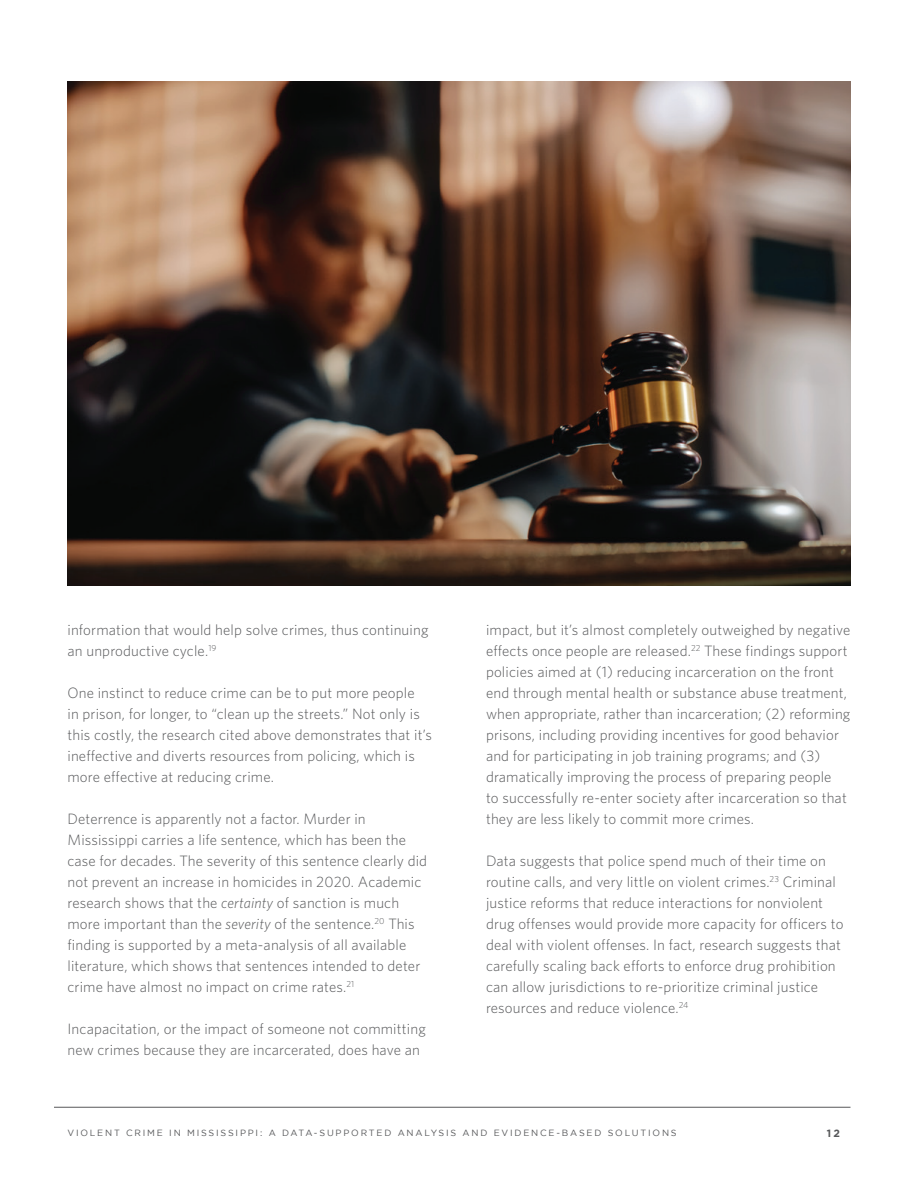
<style>
.page{position:relative;width:918px;height:1188px;background:#fff}
.page>*{position:absolute;margin:0;border:0;box-sizing:border-box;transform-origin:0 0}
.t1{font:300 15px/21px "Whitney";letter-spacing:.01em;color:#57585a}
.t2{font:700 10.5px "Gotham";color:#57585a}
.t3{font:9px "Gotham";letter-spacing:.2em;color:#57585a}
.s1{font-style:italic}
</style>
<div class="page">
<hr style="left:54px;top:1107px;width:796px;height:1px;background:#57585a">
<img style="left:68px;top:81px;width:782px;height:504px">
<p class="t1" style="left:68px;top:619px;width:363px">information that would help solve crimes, thus continuing an unproductive cycle.<sup>19</sup></p>
<p class="t1" style="left:68px;top:682px;width:366px">One instinct to reduce crime can be to put more people<br>in prison, for longer, to “clean up the streets.” Not only is this costly, the research cited above demonstrates that it’s ineffective and diverts resources from policing, which is more effective at reducing crime.</p>
<p class="t1" style="left:68px;top:808px;width:361px">Deterrence is apparently not a factor. Murder in Mississippi carries a life sentence, which has been the case for decades. The severity of this sentence clearly did not prevent an increase in homicides in 2020. Academic research shows that the <span class="s1">certainty</span> of sanction is much more important than the <span class="s1">severity</span> of the sentence.<sup>20</sup> This finding is supported by a meta-analysis of all available literature, which shows that sentences intended to deter crime have almost no impact on crime rates.<sup>21</sup></p>
<p class="t1" style="left:68px;top:1018px;width:360px">Incapacitation, or the impact of someone not committing new crimes because they are incarcerated, does have an</p>
<p class="t1" style="left:486px;top:619px;width:366px">impact, but it’s almost completely outweighed by negative effects once people are released.<sup>22</sup> These findings support policies aimed at (1) reducing incarceration on the front end through mental health or substance abuse treatment, when appropriate, rather than incarceration; (2) reforming prisons, including providing incentives for good behavior and for participating in job training programs; and (3) dramatically improving the process of preparing people<br>to successfully re-enter society after incarceration so that they are less likely to commit more crimes.</p>
<p class="t1" style="left:486px;top:850px;width:359px">Data suggests that police spend much of their time on routine calls, and very little on violent crimes.<sup>23</sup> Criminal justice reforms that reduce interactions for nonviolent drug offenses would provide more capacity for officers to deal with violent offenses. In fact, research suggests that carefully scaling back efforts to enforce drug prohibition can allow jurisdictions to re-prioritize criminal justice resources and reduce violence.<sup>24</sup></p>
<p class="t3" style="left:68px;top:1128px;width:611px">VIOLENT CRIME IN MISSISSIPPI: A DATA-SUPPORTED ANALYSIS AND EVIDENCE-BASED SOLUTIONS</p>
<p class="t2" style="left:827px;top:1128px;width:15px">12</p>
</div>
